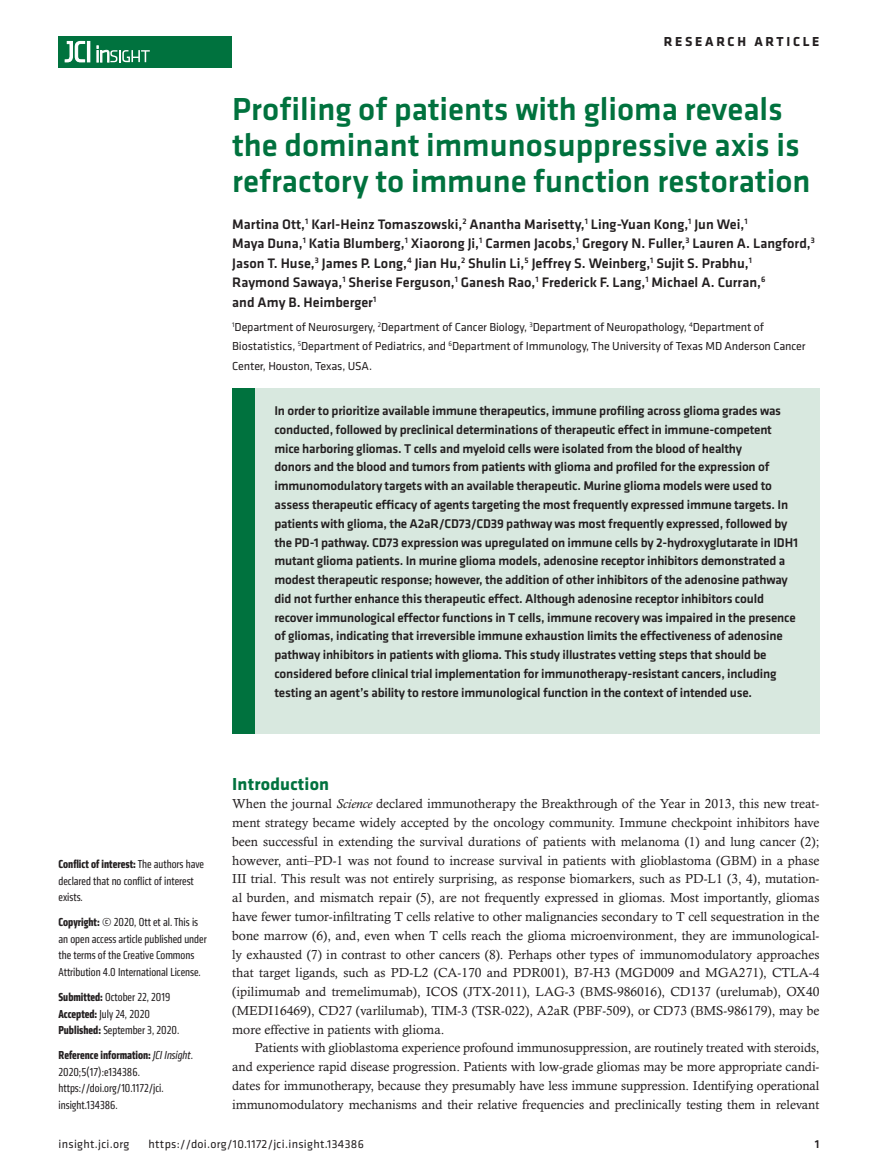
<style>
.page{position:relative;width:878px;height:1175px;background:#fff}
.page>*{position:absolute;margin:0;border:0;box-sizing:border-box;transform-origin:0 0}
.t1{font:500 33px/36px "Klavika Basic";color:#00723e}
.t2{font:700 18px "Klavika";letter-spacing:.01em;color:#00723e}
.t3{font:500 14.25px/19.5px "Klavika Basic";color:#231f20}
.t4{font:700 13.5px "Klavika Basic";letter-spacing:.2em;color:#231f20}
.t5{font:13.2px/18.8px "Calisto MT Std";letter-spacing:-.005em;color:#231f20;text-align:justify}
.t6{font:500 13.2px/18.8px "Klavika Basic";letter-spacing:-.015em;color:#231f20}
.t7{font:condensed 12px/16.5px "Klavika";color:#231f20}
.t8{font:12px/19.5px "Klavika";letter-spacing:-.01em;color:#231f20}
.t9{font:12px "Klavika Basic";letter-spacing:.025em;color:#231f20}
.t10{font:500 12px "Klavika Basic";color:#231f20}
.s1{font-weight:700}
.s2{font-style:italic}
</style>
<div class="page">
<div style="left:59px;top:36px;width:173px;height:31px;background:#00723e"></div>
<hr style="left:87px;top:41px;width:3px;height:21px;background:#fff">
<svg style="left:64px;top:41px;width:21px;height:22px"></svg>
<svg style="left:97px;top:46px;width:53px;height:16px"></svg>
<div style="left:232px;top:388px;width:587px;height:346px;background:#d8e8df"></div>
<div style="left:232px;top:388px;width:22px;height:346px;background:#00723e"></div>
<p class="t4" style="left:663px;top:32px;width:157px">RESEARCH ARTICLE</p>
<h1 class="t1" style="left:232px;top:91px;width:579px">Profiling of patients with glioma reveals the dominant immunosuppressive axis is refractory to immune function restoration</h1>
<p class="t3" style="left:232px;top:214px;width:584px">Martina Ott,<sup>1</sup> Karl-Heinz Tomaszowski,<sup>2</sup> Anantha Marisetty,<sup>1</sup> Ling-Yuan Kong,<sup>1</sup> Jun Wei,<sup>1<br></sup>Maya Duna,<sup>1</sup> Katia Blumberg,<sup>1</sup> Xiaorong Ji,<sup>1</sup> Carmen Jacobs,<sup>1</sup> Gregory N. Fuller,<sup>3</sup> Lauren A. Langford,<sup>3<br></sup>Jason T. Huse,<sup>3</sup> James P. Long,<sup>4</sup> Jian Hu,<sup>2</sup> Shulin Li,<sup>5</sup> Jeffrey S. Weinberg,<sup>1</sup> Sujit S. Prabhu,<sup>1<br></sup>Raymond Sawaya,<sup>1</sup> Sherise Ferguson,<sup>1</sup> Ganesh Rao,<sup>1</sup> Frederick F. Lang,<sup>1</sup> Michael A. Curran,<sup>6<br></sup>and Amy B. Heimberger<sup>1</sup></p>
<p class="t8" style="left:232px;top:316px;width:574px"><sup>1</sup>Department of Neurosurgery, <sup>2</sup>Department of Cancer Biology, <sup>3</sup>Department of Neuropathology, <sup>4</sup>Department of<br>Biostatistics, <sup>5</sup>Department of Pediatrics, and <sup>6</sup>Department of Immunology, The University of Texas MD Anderson Cancer<br>Center, Houston, Texas, USA.</p>
<p class="t6" style="left:274px;top:401px;width:525px">In order to prioritize available immune therapeutics, immune profiling across glioma grades was conducted, followed by preclinical determinations of therapeutic effect in immune-competent mice harboring gliomas. T cells and myeloid cells were isolated from the blood of healthy<br>donors and the blood and tumors from patients with glioma and profiled for the expression of immunomodulatory targets with an available therapeutic. Murine glioma models were used to assess therapeutic efficacy of agents targeting the most frequently expressed immune targets. In patients with glioma, the A2aR/CD73/CD39 pathway was most frequently expressed, followed by the PD-1 pathway. CD73 expression was upregulated on immune cells by 2-hydroxyglutarate in IDH1 mutant glioma patients. In murine glioma models, adenosine receptor inhibitors demonstrated a modest therapeutic response; however, the addition of other inhibitors of the adenosine pathway did not further enhance this therapeutic effect. Although adenosine receptor inhibitors could recover immunological effector functions in T cells, immune recovery was impaired in the presence of gliomas, indicating that irreversible immune exhaustion limits the effectiveness of adenosine pathway inhibitors in patients with glioma. This study illustrates vetting steps that should be considered before clinical trial implementation for immunotherapy-resistant cancers, including testing an agent’s ability to restore immunological function in the context of intended use.</p>
<p class="t7" style="left:59px;top:856px;width:147px"><span class="s1">Conflict of interest:</span> The authors have declared that no conflict of interest exists.</p>
<p class="t7" style="left:59px;top:914px;width:150px"><span class="s1">Copyright:</span> © 2020, Ott et al. This is an open access article published under the terms of the Creative Commons Attribution 4.0 International License.</p>
<p class="t7" style="left:59px;top:988px;width:122px"><span class="s1">Submitted:</span> October 22, 2019<br><span class="s1">Accepted:</span> July 24, 2020<br><span class="s1">Published:</span> September 3, 2020.</p>
<p class="t7" style="left:59px;top:1046px;width:136px"><span class="s1">Reference information:</span> <span class="s2">JCI Insight</span>.<br>2020;5(17):e134386. https://doi.org/10.1172/jci. insight.134386.</p>
<h2 class="t2" style="left:232px;top:770px;width:98px">Introduction</h2>
<p class="t5" style="left:232px;top:794px;width:588px">When the journal <span class="s2">Science</span> declared immunotherapy the Breakthrough of the Year in 2013, this new treat&shy;ment strategy became widely accepted by the oncology community. Immune checkpoint inhibitors have been successful in extending the survival durations of patients with melanoma (1) and lung cancer (2); however, anti–PD-1 was not found to increase survival in patients with glioblastoma (GBM) in a phase III trial. This result was not entirely surprising, as response biomarkers, such as PD-L1 (3, 4), mutation&shy;al burden, and mismatch repair (5), are not frequently expressed in gliomas. Most importantly, gliomas have fewer tumor-infiltrating T cells relative to other malignancies secondary to T cell sequestration in the bone marrow (6), and, even when T cells reach the glioma microenvironment, they are immunological&shy;ly exhausted (7) in contrast to other cancers (8). Perhaps other types of immunomodulatory approaches that target ligands, such as PD-L2 (CA-170 and PDR001), B7-H3 (MGD009 and MGA271), CTLA-4 (ipilimumab and tremelimumab), ICOS (JTX-2011), LAG-3 (BMS-986016), CD137 (urelumab), OX40 (MEDI16469), CD27 (varlilumab), TIM-3 (TSR-022), A2aR (PBF-509), or CD73 (BMS-986179), may be more effective in patients with glioma.</p>
<p class="t5" style="left:232px;top:1038px;width:588px;text-indent:22px">Patients with glioblastoma experience profound immunosuppression, are routinely treated with steroids, and experience rapid disease progression. Patients with low-grade gliomas may be more appropriate candi&shy;dates for immunotherapy, because they presumably have less immune suppression. Identifying operational immunomodulatory mechanisms and their relative frequencies and preclinically testing them in relevant</p>
<p class="t9" style="left:58px;top:1135px;width:72px">insight.jci.org</p>
<p class="t9" style="left:148px;top:1135px;width:217px">https://doi.org/10.1172/jci.insight.134386</p>
<p class="t10" style="left:814px;top:1135px;width:6px">1</p>
</div>
